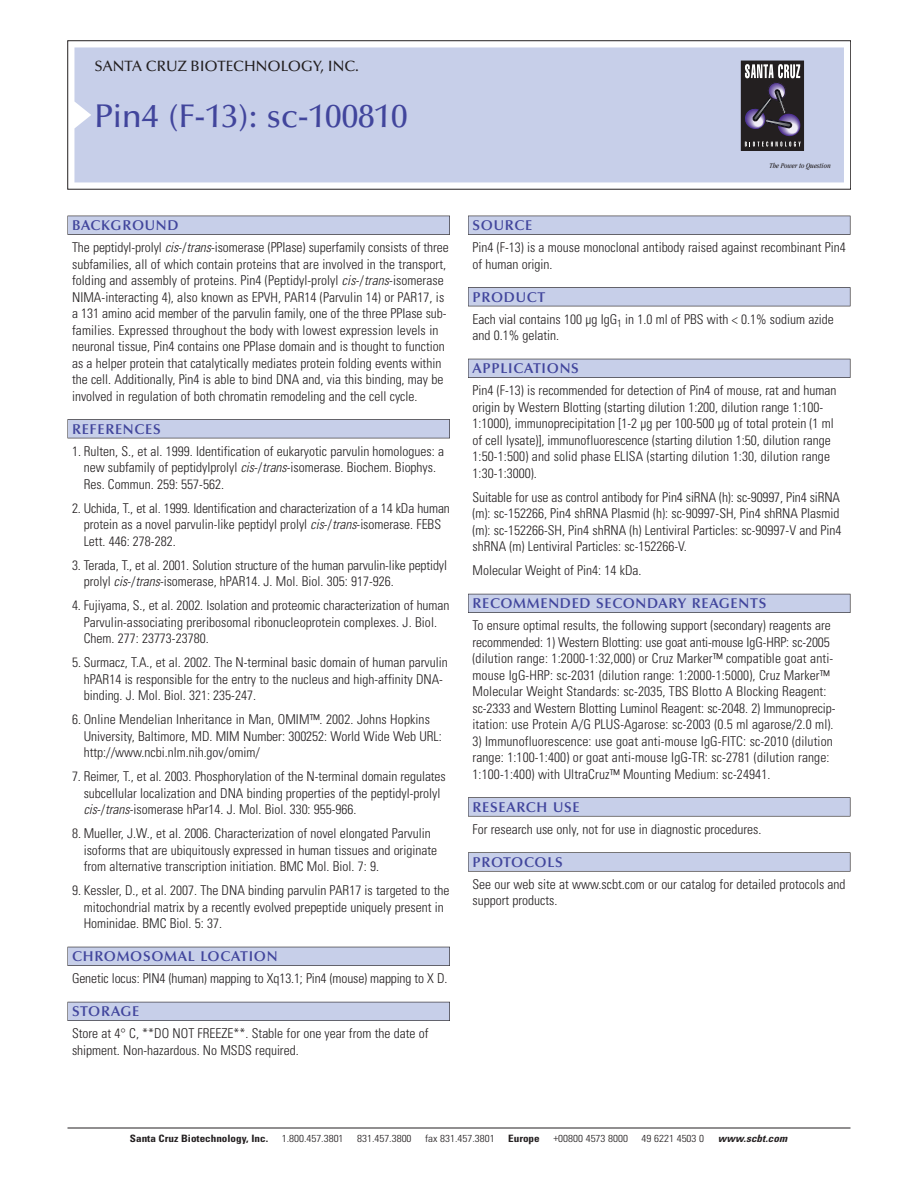
<style>
.page{position:relative;width:918px;height:1188px;background:#fff}
.page>*{position:absolute;margin:0;border:0;box-sizing:border-box;transform-origin:0 0}
.t1{font:500 33px "Optima";color:#41459c}
.t2{font:500 15px "Optima";color:#231f20}
.t3{font:600 14.25px "Optima";letter-spacing:.05em;color:#41459c}
.t4{font:300 condensed 13.5px/16.5px "Univers";color:#231f20}
.t5{font:300 condensed 10.2px "Univers";color:#231f20;scale:1.1 1}
.t6{font:700 condensed 10.2px "Univers";color:#231f20;scale:1.1 1}
.t7{font:italic 700 condensed 10.2px "Univers";color:#231f20;scale:1.1 1}
.t8{font:italic condensed 7.5px "Garamond";color:#231f20}
.s1{font-style:italic}
</style>
<div class="page">
<div style="left:74px;top:47px;width:770px;height:135px;background:#c7cfe9"></div>
<div style="left:741px;top:61px;width:62px;height:89px;background:#231f20"></div>
<div style="left:741px;top:61px;width:63px;height:90px;border:1px solid #231f20"></div>
<svg style="left:741px;top:64px;width:64px;height:83px"></svg>
<div style="left:68px;top:216px;width:382px;height:19px;background:#64636a"></div>
<div style="left:68px;top:216px;width:381px;height:18px;background:#c7cfe9"></div>
<div style="left:68px;top:419px;width:382px;height:19px;background:#64636a"></div>
<div style="left:68px;top:420px;width:381px;height:18px;background:#c7cfe9"></div>
<div style="left:68px;top:947px;width:382px;height:19px;background:#63636c"></div>
<div style="left:68px;top:947px;width:381px;height:18px;background:#c7cfe9"></div>
<div style="left:68px;top:1002px;width:382px;height:19px;background:#63646e"></div>
<div style="left:68px;top:1002px;width:381px;height:18px;background:#c7cfe9"></div>
<div style="left:468px;top:216px;width:382px;height:19px;background:#64636a"></div>
<div style="left:468px;top:216px;width:382px;height:18px;background:#c7cfe9"></div>
<div style="left:468px;top:287px;width:382px;height:19px;background:#64636a"></div>
<div style="left:468px;top:288px;width:382px;height:18px;background:#c7cfe9"></div>
<div style="left:468px;top:359px;width:382px;height:19px;background:#63636c"></div>
<div style="left:468px;top:359px;width:382px;height:18px;background:#c7cfe9"></div>
<div style="left:468px;top:594px;width:382px;height:19px;background:#63646e"></div>
<div style="left:468px;top:594px;width:382px;height:18px;background:#c7cfe9"></div>
<svg style="left:468px;top:797px;width:382px;height:20px"></svg>
<div style="left:468px;top:798px;width:382px;height:18px;background:#c7cfe9"></div>
<div style="left:468px;top:852px;width:382px;height:20px;background:#7a7879"></div>
<div style="left:468px;top:853px;width:382px;height:18px;background:#c7cfe9"></div>
<hr style="left:68px;top:1128px;width:782px;height:1px;background:#231f20">
<p class="t2" style="left:94px;top:60px;width:266px">SANTA CRUZ BIOTECHNOLOGY, INC.</p>
<h1 class="t1" style="left:94px;top:102px;width:315px">Pin4 (F-13): sc-100810</h1>
<p class="t3" style="left:72px;top:219px;width:108px">BACKGROUND</p>
<p class="t4" style="left:72px;top:240px;width:378px">The peptidyl-prolyl <span class="s1">cis</span>-/<span class="s1">trans</span>-isomerase (PPIase) superfamily consists of three subfamilies, all of which contain proteins that are involved in the transport, folding and assembly of proteins. Pin4 (Peptidyl-prolyl <span class="s1">cis</span>-/<span class="s1">trans</span>-isomerase NIMA-interacting 4), also known as EPVH, PAR14 (Parvulin 14) or PAR17, is a 131 amino acid member of the parvulin family, one of the three PPIase sub&shy;families. Expressed throughout the body with lowest expression levels in neuronal tissue, Pin4 contains one PPIase domain and is thought to function as a helper protein that catalytically mediates protein folding events within the cell. Additionally, Pin4 is able to bind DNA and, via this binding, may be involved in regulation of both chromatin remodeling and the cell cycle.</p>
<p class="t3" style="left:72px;top:423px;width:90px">REFERENCES</p>
<p class="t4" style="left:84px;top:444px;width:362px;text-indent:-12px">1. Rulten, S., et al. 1999. Identification of eukaryotic parvulin homologues: a new subfamily of peptidylprolyl <span class="s1">cis</span>-/<span class="s1">trans</span>-isomerase. Biochem. Biophys.<br>Res. Commun. 259: 557-562.</p>
<p class="t4" style="left:84px;top:501px;width:368px;text-indent:-12px">2. Uchida, T., et al. 1999. Identification and characterization of a 14 kDa human protein as a novel parvulin-like peptidyl prolyl <span class="s1">cis</span>-/<span class="s1">trans</span>-isomerase. FEBS<br>Lett. 446: 278-282.</p>
<p class="t4" style="left:84px;top:558px;width:365px;text-indent:-12px">3. Terada, T., et al. 2001. Solution structure of the human parvulin-like peptidyl prolyl <span class="s1">cis</span>-/<span class="s1">trans</span>-isomerase, hPAR14. J. Mol. Biol. 305: 917-926.</p>
<p class="t4" style="left:84px;top:598px;width:367px;text-indent:-12px">4. Fujiyama, S., et al. 2002. Isolation and proteomic characterization of human<br>Parvulin-associating preribosomal ribonucleoprotein complexes. J. Biol.<br>Chem. 277: 23773-23780.</p>
<p class="t4" style="left:84px;top:655px;width:366px;text-indent:-12px">5. Surmacz, T.A., et al. 2002. The N-terminal basic domain of human parvulin hPAR14 is responsible for the entry to the nucleus and high-affinity DNA&shy;binding. J. Mol. Biol. 321: 235-247.</p>
<p class="t4" style="left:84px;top:712px;width:360px;text-indent:-12px">6. Online Mendelian Inheritance in Man, OMIM™. 2002. Johns Hopkins<br>University, Baltimore, MD. MIM Number: 300252: World Wide Web URL: http://www.ncbi.nlm.nih.gov/omim/</p>
<p class="t4" style="left:84px;top:769px;width:364px;text-indent:-12px">7. Reimer, T., et al. 2003. Phosphorylation of the N-terminal domain regulates subcellular localization and DNA binding properties of the peptidyl-prolyl <span class="s1">cis</span>-/<span class="s1">trans</span>-isomerase hPar14. J. Mol. Biol. 330: 955-966.</p>
<p class="t4" style="left:84px;top:826px;width:355px;text-indent:-12px">8. Mueller, J.W., et al. 2006. Characterization of novel elongated Parvulin isoforms that are ubiquitously expressed in human tissues and originate from alternative transcription initiation. BMC Mol. Biol. 7: 9.</p>
<p class="t4" style="left:84px;top:883px;width:367px;text-indent:-12px">9. Kessler, D., et al. 2007. The DNA binding parvulin PAR17 is targeted to the mitochondrial matrix by a recently evolved prepeptide uniquely present in<br>Hominidae. BMC Biol. 5: 37.</p>
<p class="t3" style="left:72px;top:950px;width:207px">CHROMOSOMAL LOCATION</p>
<p class="t4" style="left:72px;top:972px;width:377px">Genetic locus: PIN4 (human) mapping to Xq13.1; Pin4 (mouse) mapping to X D.</p>
<p class="t3" style="left:72px;top:1005px;width:69px">STORAGE</p>
<p class="t4" style="left:72px;top:1027px;width:358px">Store at 4° C, **DO NOT FREEZE**. Stable for one year from the date of shipment. Non-hazardous. No MSDS required.</p>
<p class="t8" style="left:769px;top:163px;width:63px">The Power to Question</p>
<p class="t3" style="left:473px;top:219px;width:61px">SOURCE</p>
<p class="t4" style="left:473px;top:240px;width:375px">Pin4 (F-13) is a mouse monoclonal antibody raised against recombinant Pin4 of human origin.</p>
<p class="t3" style="left:473px;top:291px;width:74px">PRODUCT</p>
<p class="t4" style="left:473px;top:312px;width:363px">Each vial contains 100 µg IgG<sub>1</sub> in 1.0 ml of PBS with &lt; 0.1% sodium azide and 0.1% gelatin.</p>
<p class="t3" style="left:473px;top:362px;width:108px">APPLICATIONS</p>
<p class="t4" style="left:473px;top:384px;width:365px">Pin4 (F-13) is recommended for detection of Pin4 of mouse, rat and human origin by Western Blotting (starting dilution 1:200, dilution range 1:100- 1:1000), immunoprecipitation [1-2 µg per 100-500 µg of total protein (1 ml of cell lysate)], immunofluorescence (starting dilution 1:50, dilution range 1:50-1:500) and solid phase ELISA (starting dilution 1:30, dilution range 1:30-1:3000).</p>
<p class="t4" style="left:473px;top:490px;width:371px">Suitable for use as control antibody for Pin4 siRNA (h): sc-90997, Pin4 siRNA (m): sc-152266, Pin4 shRNA Plasmid (h): sc-90997-SH, Pin4 shRNA Plasmid (m): sc-152266-SH, Pin4 shRNA (h) Lentiviral Particles: sc-90997-V and Pin4 shRNA (m) Lentiviral Particles: sc-152266-V.</p>
<p class="t4" style="left:473px;top:564px;width:171px">Molecular Weight of Pin4: 14 kDa.</p>
<p class="t3" style="left:473px;top:597px;width:295px">RECOMMENDED SECONDARY REAGENTS</p>
<p class="t4" style="left:473px;top:619px;width:364px">To ensure optimal results, the following support (secondary) reagents are recommended: 1) Western Blotting: use goat anti-mouse IgG-HRP: sc-2005 (dilution range: 1:2000-1:32,000) or Cruz Marker™ compatible goat anti&shy;mouse IgG-HRP: sc-2031 (dilution range: 1:2000-1:5000), Cruz Marker™ Molecular Weight Standards: sc-2035, TBS Blotto A Blocking Reagent: sc-2333 and Western Blotting Luminol Reagent: sc-2048. 2) Immunoprecip&shy;itation: use Protein A/G PLUS-Agarose: sc-2003 (0.5 ml agarose/2.0 ml).</p>
<p class="t4" style="left:473px;top:734px;width:362px">3) Immunofluorescence: use goat anti-mouse IgG-FITC: sc-2010 (dilution range: 1:100-1:400) or goat anti-mouse IgG-TR: sc-2781 (dilution range:<br>1:100-1:400) with UltraCruz™ Mounting Medium: sc-24941.</p>
<p class="t3" style="left:473px;top:801px;width:109px">RESEARCH USE</p>
<p class="t4" style="left:473px;top:822px;width:290px">For research use only, not for use in diagnostic procedures.</p>
<p class="t3" style="left:473px;top:856px;width:92px">PROTOCOLS</p>
<p class="t4" style="left:473px;top:877px;width:375px">See our web site at www.scbt.com or our catalog for detailed protocols and support products.</p>
<p class="t6" style="left:130px;top:1135px;width:127px">Santa Cruz Biotechnology, Inc.</p>
<p class="t5" style="left:282px;top:1135px;width:58px">1.800.457.3801</p>
<p class="t5" style="left:357px;top:1135px;width:51px">831.457.3800</p>
<p class="t5" style="left:425px;top:1135px;width:65px">fax 831.457.3801</p>
<p class="t6" style="left:508px;top:1135px;width:30px">Europe</p>
<p class="t5" style="left:553px;top:1135px;width:69px">+00800 4573 8000</p>
<p class="t5" style="left:642px;top:1135px;width:58px">49 6221 4503 0</p>
<p class="t7" style="left:718px;top:1135px;width:67px">www.scbt.com</p>
</div>
